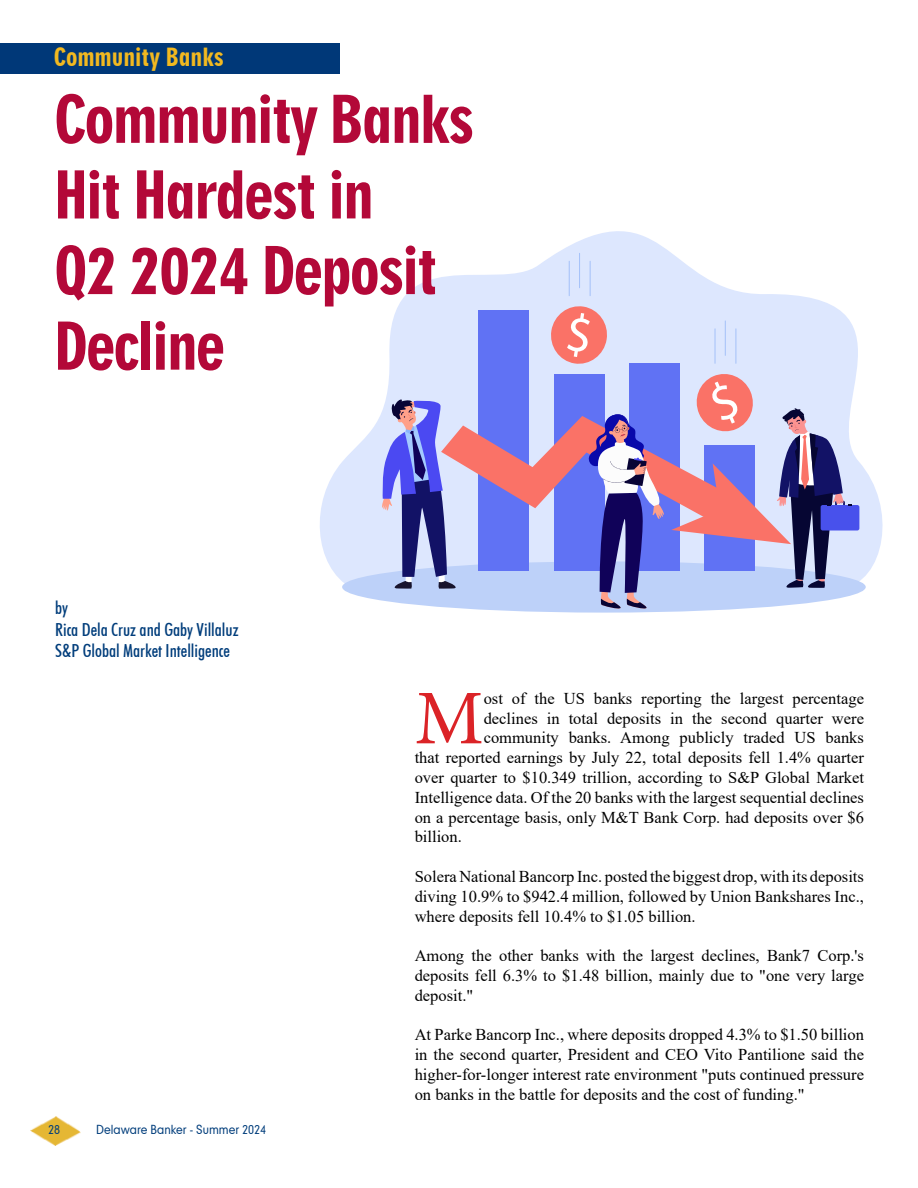
<style>
.page{position:relative;width:918px;height:1188px;background:#fff}
.page>*{position:absolute;margin:0;border:0;box-sizing:border-box;transform-origin:0 0}
.t1{font:77.4px "Minion Pro";color:#db2327}
.t2{font:63px/75.6px "Geometric 706 BT Black Condensed B";letter-spacing:-.03em;color:#b30838}
.t3{font:24px "Geometric 706 BT Black Condensed B";color:#f2b920}
.t4{font:500 condensed 18px/21.6px "Futura BT";color:#003d7b}
.t5{font:16.5px/19.8px "Times New Roman";color:#000;text-align:justify}
.t6{font:12px "Geometric 706 BT Medium B";color:#003d7b;scale:.9 1}
</style>
<div class="page">
<div style="left:0;top:44px;width:340px;height:30px;background:#003878"></div>
<img style="left:30px;top:1117px;width:50px;height:28px">
<svg style="left:320px;top:231px;width:563px;height:352px"></svg>
<div style="left:342px;top:561px;width:524px;height:52px;background:#bdd1f9;border-radius:50%"></div>
<hr style="left:579px;top:253px;width:1px;height:35px;background:#a7c3f9">
<hr style="left:590px;top:261px;width:1px;height:35px;background:#a7c3f9">
<hr style="left:569px;top:261px;width:1px;height:35px;background:#a7c3f9">
<div style="left:821px;top:505px;width:38px;height:25px;background:#4851ec;border-radius:2px"></div>
<svg style="left:382px;top:304px;width:470px;height:306px"></svg>
<h3 class="t3" style="left:54px;top:42px;width:172px">Community Banks</h3>
<h2 class="t2" style="left:54px;top:82px;width:422px">Community Banks<br>Hit Hardest in<br>Q2 2024 Deposit<br>Decline</h2>
<p class="t4" style="left:55px;top:597px;width:185px">by<br>Rica Dela Cruz and Gaby Villaluz<br>S&amp;P Global Market Intelligence</p>
<p class="t6" style="left:48px;top:1121px;width:15px">28</p>
<p class="t6" style="left:96px;top:1121px;width:191px">Delaware Banker - Summer 2024</p>
<h1 class="t1" style="left:415px;top:667px;width:70px">M</h1>
<p class="t5" style="left:484px;top:688px;width:382px">ost of the US banks reporting the largest percentage</p>
<p class="t5" style="left:484px;top:708px;width:382px">declines in total deposits in the second quarter were</p>
<p class="t5" style="left:484px;top:727px;width:382px">community banks. Among publicly traded US banks</p>
<p class="t5" style="left:415px;top:747px;width:451px">that reported earnings by July 22, total deposits fell 1.4% quarter</p>
<p class="t5" style="left:415px;top:767px;width:451px">over quarter to $10.349 trillion, according to S&amp;P Global Market</p>
<p class="t5" style="left:415px;top:787px;width:451px">Intelligence data. Of the 20 banks with the largest sequential declines</p>
<p class="t5" style="left:415px;top:807px;width:451px">on a percentage basis, only M&amp;T Bank Corp. had deposits over $6</p>
<p class="t5" style="left:415px;top:826px;width:49px">billion.</p>
<p class="t5" style="left:415px;top:866px;width:451px">Solera National Bancorp Inc. posted the biggest drop, with its deposits diving 10.9% to $942.4 million, followed by Union Bankshares Inc., where deposits fell 10.4% to $1.05 billion.</p>
<p class="t5" style="left:415px;top:945px;width:451px">Among the other banks with the largest declines, Bank7 Corp.'s deposits fell 6.3% to $1.48 billion, mainly due to "one very large deposit."</p>
<p class="t5" style="left:415px;top:1024px;width:451px">At Parke Bancorp Inc., where deposits dropped 4.3% to $1.50 billion in the second quarter, President and CEO Vito Pantilione said the higher-for-longer interest rate environment "puts continued pressure on banks in the battle for deposits and the cost of funding."</p>
</div>
